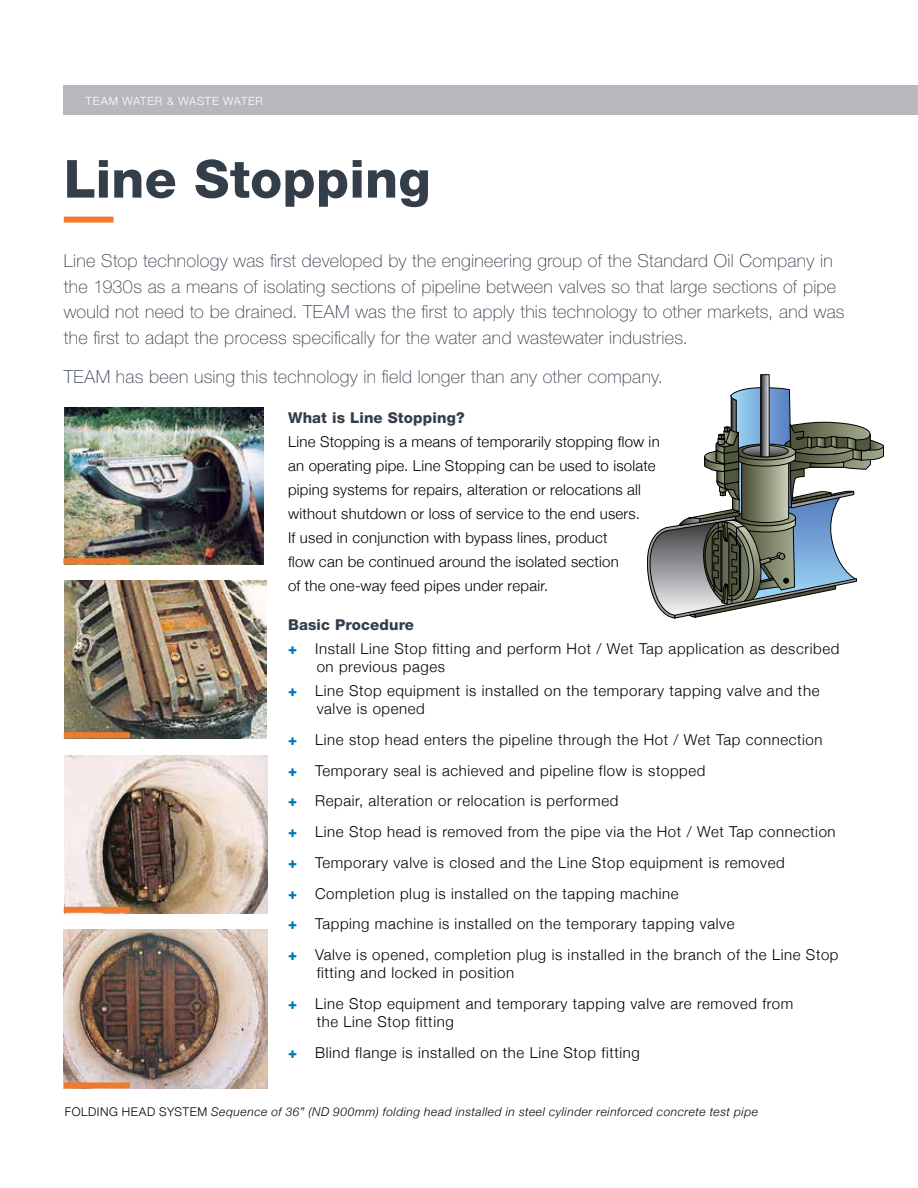
<style>
.page{position:relative;width:918px;height:1188px;background:#fff}
.page>*{position:absolute;margin:0;border:0;box-sizing:border-box;transform-origin:0 0}
.t1{font:800 52.5px "Helvetica Neue";letter-spacing:.005em;color:#343e49}
.t2{font:100 18px/25.5px "Helvetica Neue";letter-spacing:.015em;color:#343e49}
.t3{font:300 15px/30.8px "Helvetica Neue";letter-spacing:.04em;color:#000}
.t4{font:300 15px/24px "Helvetica Neue";letter-spacing:.015em;color:#000}
.t5{font:800 15px "Helvetica Neue";letter-spacing:.01em;color:#343e49}
.t6{font:italic 300 12px "Helvetica Neue";letter-spacing:.045em;color:#000}
.t7{font:300 11.4px "Helvetica Neue";letter-spacing:.065em;color:#fff}
.s1{font-weight:800;color:#343e49}
.s2{font-weight:800;color:#0077ba}
.s3{font-style:normal}
</style>
<div class="page">
<div style="left:64px;top:85px;width:854px;height:29px;background:#b8b7bc"></div>
<div style="left:64px;top:217px;width:49px;height:6px;background:#f07a2b"></div>
<svg style="left:647px;top:374px;width:237px;height:244px"></svg>
<img style="left:64px;top:581px;width:203px;height:157px">
<img style="left:64px;top:756px;width:204px;height:157px">
<img style="left:64px;top:929px;width:204px;height:159px">
<div style="left:64px;top:407px;width:204px;height:158px;background:linear-gradient(to bottom,#fff,#fff)"></div>
<img style="left:64px;top:407px;width:199px;height:158px">
<div style="left:63px;top:558px;width:66px;height:6px;background:#f07a2b"></div>
<div style="left:64px;top:732px;width:66px;height:6px;background:#f07a2b"></div>
<div style="left:64px;top:907px;width:66px;height:6px;background:#f07a2b"></div>
<div style="left:64px;top:1082px;width:66px;height:6px;background:#f07a2b"></div>
<p class="t7" style="left:86px;top:91px;width:179px">TEAM WATER &amp; WASTE WATER</p>
<h1 class="t1" style="left:64px;top:148px;width:368px">Line Stopping</h1>
<p class="t2" style="left:64px;top:248px;width:782px">Line Stop technology was first developed by the engineering group of the Standard Oil Company in the 1930s as a means of isolating sections of pipeline between valves so that large sections of pipe would not need to be drained. TEAM was the first to apply this technology to other markets, and was the first to adapt the process specifically for the water and wastewater industries.</p>
<p class="t2" style="left:64px;top:364px;width:601px">TEAM has been using this technology in field longer than any other company.</p>
<p class="t5" style="left:288px;top:409px;width:178px">What is Line Stopping?</p>
<p class="t4" style="left:288px;top:429px;width:373px">Line Stopping is a means of temporarily stopping flow in an operating pipe. Line Stopping can be used to isolate piping systems for repairs, alteration or relocations all without shutdown or loss of service to the end users.<br>If used in conjunction with bypass lines, product<br>flow can be continued around the isolated section<br>of the one-way feed pipes under repair.</p>
<p class="t3" style="left:288px;top:612px;width:553px;line-height:24px"><span class="s1">Basic Procedure<br></span><span class="s2">+</span> Install Line Stop fitting and perform Hot / Wet Tap application as described</p>
<p class="t3" style="left:288px;top:654px;width:533px;line-height:24px;text-indent:29px">on previous pages<br><span class="s2">+</span> Line Stop equipment is installed on the temporary tapping valve and the</p>
<p class="t3" style="left:288px;top:692px;width:552px;text-indent:29px">valve is opened<br><span class="s2">+</span> Line stop head enters the pipeline through the Hot / Wet Tap connection<br><span class="s2">+</span> Temporary seal is achieved and pipeline flow is stopped<br><span class="s2">+</span> Repair, alteration or relocation is performed<br><span class="s2">+</span> Line Stop head is removed from the pipe via the Hot / Wet Tap connection <span class="s2">+</span> Temporary valve is closed and the Line Stop equipment is removed<br><span class="s2">+</span> Completion plug is installed on the tapping machine<br><span class="s2">+</span> Tapping machine is installed on the temporary tapping valve<br><span class="s2">+</span> Valve is opened, completion plug is installed in the branch of the Line Stop</p>
<p class="t3" style="left:288px;top:956px;width:507px;text-indent:29px">fitting and locked in position<br><span class="s2">+</span> Line Stop equipment and temporary tapping valve are removed from</p>
<p class="t3" style="left:288px;top:1005px;width:353px;text-indent:29px">the Line Stop fitting<br><span class="s2">+</span> Blind flange is installed on the Line Stop fitting</p>
<p class="t6" style="left:65px;top:1102px;width:695px"><span class="s3">FOLDING HEAD SYSTEM</span> Sequence of 36” (ND 900mm) folding head installed in steel cylinder reinforced concrete test pipe</p>
</div>
